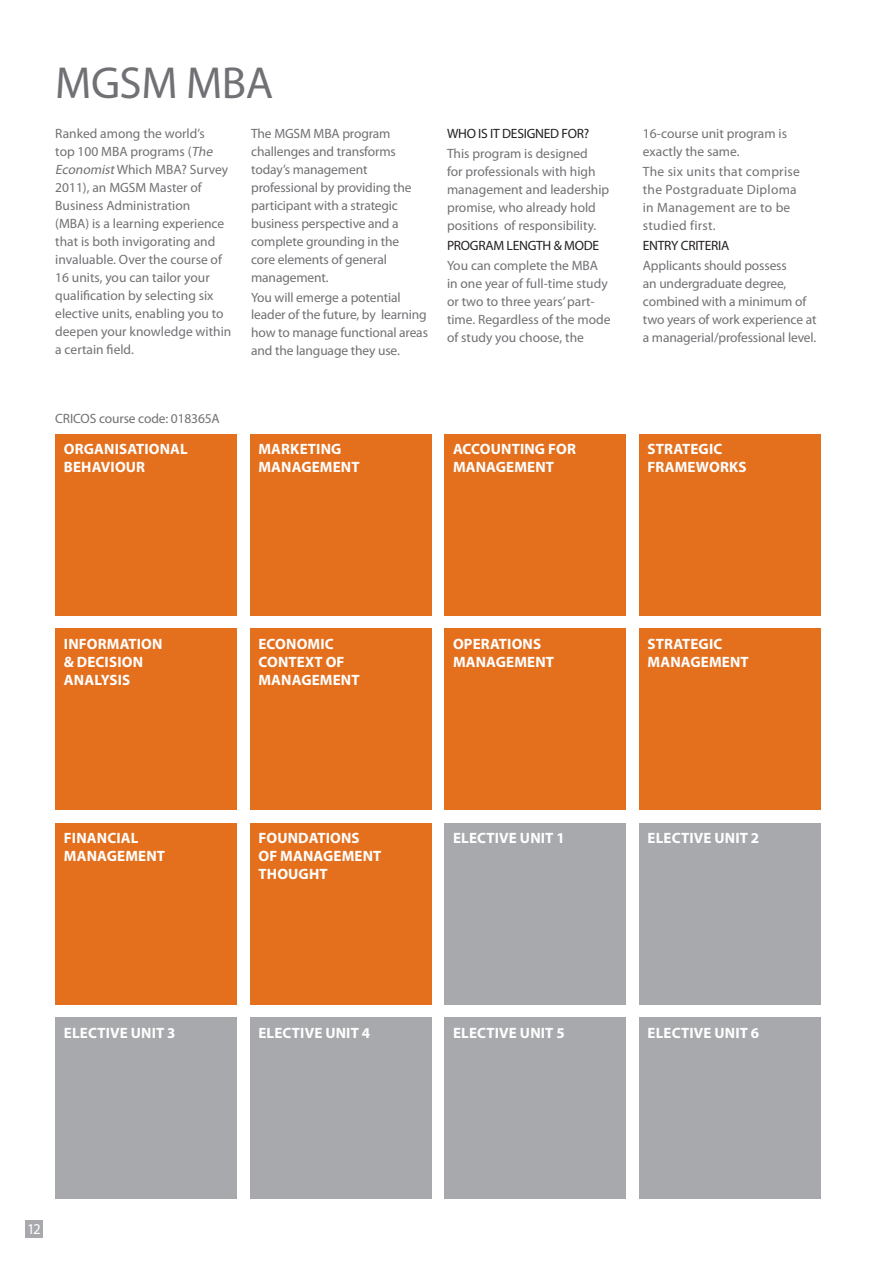
<style>
.page{position:relative;width:876px;height:1263px;background:#fff}
.page>*{position:absolute;margin:0;border:0;box-sizing:border-box;transform-origin:0 0}
.t1{font:45px "Myriad Pro";letter-spacing:-.01em;color:#717074}
.t2{font:700 15px/18px "Myriad Pro";letter-spacing:.01em;color:#fff}
.t3{font:15px "Myriad Pro";color:#fff}
.t4{font:13.5px/18px "Myriad Pro";color:#717074}
.t5{font:13.5px/18px "Myriad Pro";letter-spacing:.02em;color:#717074}
.t6{font:13.5px "Myriad Pro";letter-spacing:-.02em;color:#231f20}
.s1{font-style:italic}
</style>
<div class="page">
<div style="left:26px;top:1220px;width:17px;height:17px;background:#a8a9ad"></div>
<div style="left:55px;top:1017px;width:182px;height:182px;background:#a8a9ad"></div>
<div style="left:55px;top:434px;width:182px;height:181px;background:#e4701e"></div>
<div style="left:250px;top:628px;width:182px;height:182px;background:#e4701e"></div>
<div style="left:444px;top:823px;width:182px;height:182px;background:#a8a9ad"></div>
<div style="left:639px;top:1017px;width:182px;height:182px;background:#a8a9ad"></div>
<div style="left:55px;top:628px;width:182px;height:182px;background:#e4701e"></div>
<div style="left:55px;top:823px;width:182px;height:182px;background:#e4701e"></div>
<div style="left:250px;top:434px;width:182px;height:181px;background:#e4701e"></div>
<div style="left:250px;top:823px;width:182px;height:182px;background:#e4701e"></div>
<div style="left:250px;top:1017px;width:182px;height:182px;background:#a8a9ad"></div>
<div style="left:444px;top:434px;width:182px;height:181px;background:#e4701e"></div>
<div style="left:444px;top:628px;width:182px;height:182px;background:#e4701e"></div>
<div style="left:444px;top:1017px;width:182px;height:182px;background:#a8a9ad"></div>
<div style="left:639px;top:434px;width:182px;height:181px;background:#e4701e"></div>
<div style="left:639px;top:628px;width:182px;height:182px;background:#e4701e"></div>
<div style="left:639px;top:823px;width:182px;height:182px;background:#a8a9ad"></div>
<h1 class="t1" style="left:55px;top:55px;width:220px">MGSM MBA</h1>
<p class="t4" style="left:55px;top:124px;width:178px">Ranked among the world’s<br>top 100 MBA programs (<span class="s1">The<br>Economist</span>Which MBA? Survey<br>2011), an MGSM Master of<br>Business Administration<br>(MBA) is a learning experience that is both invigorating and invaluable. Over the course of<br>16 units, you can tailor your qualification by selecting six elective units, enabling you to deepen your knowledge within a certain field.</p>
<p class="t4" style="left:251px;top:124px;width:162px">The MGSM MBA program challenges and transforms today’s management professional by providing the participant with a strategic business perspective and a complete grounding in the core elements of general management.</p>
<p class="t4" style="left:251px;top:288px;width:178px">You will emerge a potential leader of the future, by learning how to manage functional areas and the language they use.</p>
<p class="t6" style="left:447px;top:125px;width:144px">WHO IS IT DESIGNED FOR?</p>
<p class="t4" style="left:447px;top:144px;width:164px">This program is designed<br>for professionals with high management and leadership promise, who already hold positions of responsibility.</p>
<p class="t6" style="left:447px;top:237px;width:154px">PROGRAM LENGTH &amp; MODE</p>
<p class="t4" style="left:447px;top:256px;width:165px">You can complete the MBA in one year of full-time study or two to three years’ part&shy;time. Regardless of the mode of study you choose, the</p>
<p class="t4" style="left:55px;top:409px;width:166px">CRICOS course code: 018365A</p>
<p class="t2" style="left:64px;top:439px;width:126px">ORGANISATIONAL<br>BEHAVIOUR</p>
<p class="t2" style="left:258px;top:439px;width:103px">MARKETING<br>MANAGEMENT</p>
<p class="t2" style="left:453px;top:439px;width:125px">ACCOUNTING FOR<br>MANAGEMENT</p>
<p class="t4" style="left:643px;top:124px;width:146px">16-course unit program is exactly the same.</p>
<p class="t5" style="left:643px;top:162px;width:158px">The six units that comprise the Postgraduate Diploma in Management are to be studied first.</p>
<p class="t6" style="left:643px;top:237px;width:88px">ENTRY CRITERIA</p>
<p class="t4" style="left:643px;top:256px;width:175px">Applicants should possess<br>an undergraduate degree, combined with a minimum of two years of work experience at a managerial/professional level.</p>
<p class="t2" style="left:648px;top:439px;width:101px">STRATEGIC<br>FRAMEWORKS</p>
<p class="t2" style="left:64px;top:634px;width:100px">INFORMATION &amp; DECISION<br>ANALYSIS</p>
<p class="t2" style="left:258px;top:634px;width:103px">ECONOMIC<br>CONTEXT OF<br>MANAGEMENT</p>
<p class="t2" style="left:453px;top:634px;width:103px">OPERATIONS<br>MANAGEMENT</p>
<p class="t2" style="left:648px;top:634px;width:103px">STRATEGIC<br>MANAGEMENT</p>
<p class="t2" style="left:64px;top:828px;width:103px">FINANCIAL<br>MANAGEMENT</p>
<p class="t2" style="left:258px;top:828px;width:125px">FOUNDATIONS<br>OF MANAGEMENT<br>THOUGHT</p>
<p class="t2" style="left:453px;top:828px;width:113px">ELECTIVE UNIT 1</p>
<p class="t2" style="left:648px;top:828px;width:113px">ELECTIVE UNIT 2</p>
<p class="t2" style="left:64px;top:1023px;width:113px">ELECTIVE UNIT 3</p>
<p class="t2" style="left:258px;top:1023px;width:113px">ELECTIVE UNIT 4</p>
<p class="t2" style="left:453px;top:1023px;width:113px">ELECTIVE UNIT 5</p>
<p class="t2" style="left:648px;top:1023px;width:113px">ELECTIVE UNIT 6</p>
<p class="t3" style="left:27px;top:1220px;width:15px">12</p>
</div>
